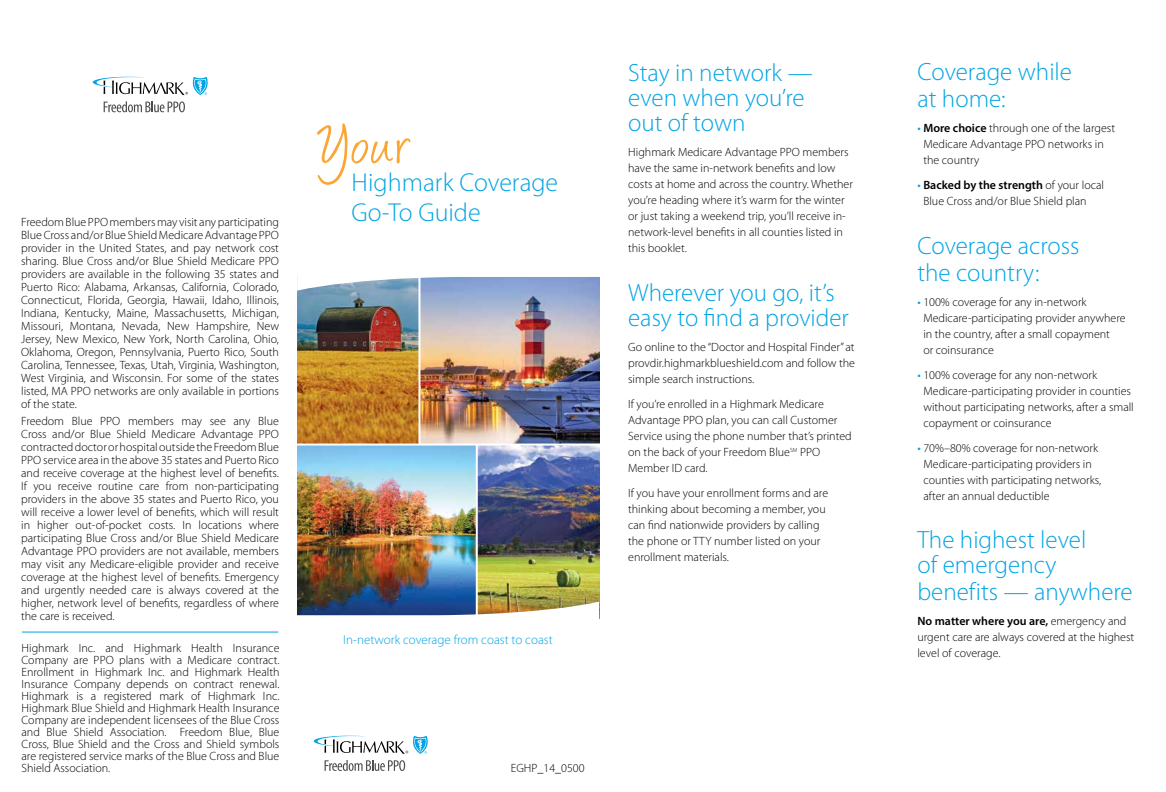
<style>
.page{position:relative;width:1166px;height:792px;background:#fff}
.page>*{position:absolute;margin:0;border:0;box-sizing:border-box;transform-origin:0 0}
.t1{font:61px "Angelina";color:#faa634}
.t2{font:300 26px/30px "Myriad Pro";color:#00a4e4}
.t3{font:300 25px/25px "Myriad Pro";color:#00a4e4}
.t4{font:300 13px "Myriad Pro";color:#00a4e4}
.t5{font:300 12px/16px "Myriad Pro";color:#000}
.s1{font-weight:400;color:#00a4e4}
.s2{font-weight:600}
</style>
<div class="page">
<img style="left:297px;top:291px;width:302px;height:311px">
<svg style="left:324px;top:760px;width:81px;height:11px"></svg>
<svg style="left:314px;top:736px;width:114px;height:18px"></svg>
<svg style="left:104px;top:101px;width:81px;height:11px"></svg>
<svg style="left:93px;top:77px;width:115px;height:18px"></svg>
<img style="left:297px;top:602px;width:300px;height:14px">
<svg style="left:297px;top:274px;width:303px;height:17px"></svg>
<hr style="left:418px;top:272px;width:2px;height:173px;background:#fff">
<hr style="left:476px;top:444px;width:2px;height:181px;background:#fff">
<hr style="left:296px;top:444px;width:308px;height:2px;background:#fff">
<hr style="left:22px;top:632px;width:256px;height:1px;background:#00a4e4">
<p class="t5" style="left:21px;top:215px;width:259px;line-height:13px;text-align:justify">Freedom Blue PPO members may visit any participating Blue Cross and/or Blue Shield Medicare Advantage PPO provider in the United States, and pay network cost sharing. Blue Cross and/or Blue Shield Medicare PPO providers are available in the following 35 states and Puerto Rico: Alabama, Arkansas, California, Colorado, Connecticut, Florida, Georgia, Hawaii, Idaho, Illinois, Indiana, Kentucky, Maine, Massachusetts, Michigan, Missouri, Montana, Nevada, New Hampshire, New Jersey, New Mexico, New York, North Carolina, Ohio, Oklahoma, Oregon, Pennsylvania, Puerto Rico, South Carolina, Tennessee, Texas, Utah, Virginia, Washington, West Virginia, and Wisconsin. For some of the states listed, MA PPO networks are only available in portions of the state.</p>
<p class="t5" style="left:21px;top:415px;width:259px;line-height:13px;text-align:justify">Freedom Blue PPO members may see any Blue Cross and/or Blue Shield Medicare Advantage PPO contracted doctor or hospital outside the Freedom Blue PPO service area in the above 35 states and Puerto Rico and receive coverage at the highest level of benefits.<br>If you receive routine care from non-participating providers in the above 35 states and Puerto Rico, you will receive a lower level of benefits, which will result in higher out-of-pocket costs. In locations where participating Blue Cross and/or Blue Shield Medicare Advantage PPO providers are not available, members may visit any Medicare-eligible provider and receive coverage at the highest level of benefits. Emergency and urgently needed care is always covered at the higher, network level of benefits, regardless of where the care is received.</p>
<p class="t5" style="left:22px;top:642px;width:259px;line-height:12px;text-align:justify">Highmark Inc. and Highmark Health Insurance Company are PPO plans with a Medicare contract.<br>Enrollment in Highmark Inc. and Highmark Health Insurance Company depends on contract renewal.<br>Highmark is a registered mark of Highmark Inc.<br>Highmark Blue Shield and Highmark Health Insurance Company are independent licensees of the Blue Cross and Blue Shield Association. Freedom Blue, Blue Cross, Blue Shield and the Cross and Shield symbols are registered service marks of the Blue Cross and Blue Shield Association.</p>
<h1 class="t1" style="left:319px;top:121px;width:95px">Your</h1>
<h2 class="t2" style="left:351px;top:167px;width:208px">Highmark Coverage<br>Go-To Guide</h2>
<p class="t4" style="left:343px;top:632px;width:211px">In-network coverage from coast to coast</p>
<p class="t5" style="left:511px;top:760px;width:75px">EGHP_14_0500</p>
<h3 class="t3" style="left:628px;top:60px;width:186px">Stay in network — even when you’re out of town</h3>
<p class="t5" style="left:628px;top:144px;width:226px">Highmark Medicare Advantage PPO members have the same in-network benefits and low costs at home and across the country. Whether you’re heading where it’s warm for the winter or just taking a weekend trip, you’ll receive in&shy;network-level benefits in all counties listed in this booklet.</p>
<h3 class="t3" style="left:628px;top:281px;width:222px">Wherever you go, it’s easy to find a provider</h3>
<p class="t5" style="left:628px;top:339px;width:228px;text-align:justify">Go online to the “Doctor and Hospital Finder” at provdir.highmarkblueshield.com and follow the simple search instructions.</p>
<p class="t5" style="left:628px;top:396px;width:225px">If you’re enrolled in a Highmark Medicare Advantage PPO plan, you can call Customer Service using the phone number that’s printed on the back of your Freedom Blue<sup>SM</sup> PPO Member ID card.</p>
<p class="t5" style="left:628px;top:485px;width:201px">If you have your enrollment forms and are thinking about becoming a member, you can find nationwide providers by calling the phone or TTY number listed on your enrollment materials.</p>
<h3 class="t3" style="left:917px;top:58px;width:156px;line-height:27px">Coverage while at home:</h3>
<p class="t5" style="left:923px;top:120px;width:193px;text-indent:-6px"><span class="s1">•</span> <span class="s2">More choice</span> through one of the largest<br>Medicare Advantage PPO networks in the country</p>
<p class="t5" style="left:923px;top:177px;width:182px;text-indent:-6px"><span class="s1">•</span> <span class="s2">Backed by the strength</span> of your local<br>Blue Cross and/or Blue Shield plan</p>
<h3 class="t3" style="left:917px;top:233px;width:163px;line-height:27px">Coverage across the country:</h3>
<p class="t5" style="left:923px;top:295px;width:204px;text-indent:-6px"><span class="s1">•</span> 100% coverage for any in-network Medicare-participating provider anywhere in the country, after a small copayment<br>or coinsurance</p>
<p class="t5" style="left:923px;top:368px;width:212px;text-indent:-6px"><span class="s1">•</span> 100% coverage for any non-network Medicare-participating provider in counties without participating networks, after a small copayment or coinsurance</p>
<p class="t5" style="left:923px;top:441px;width:179px;text-indent:-6px"><span class="s1">•</span> 70%–80% coverage for non-network Medicare-participating providers in counties with participating networks, after an annual deductible</p>
<h3 class="t3" style="left:917px;top:527px;width:217px;line-height:26px">The highest level<br>of emergency benefits — anywhere</h3>
<p class="t5" style="left:917px;top:613px;width:218px"><span class="s2">No matter where you are,</span> emergency and urgent care are always covered at the highest level of coverage.</p>
</div>
